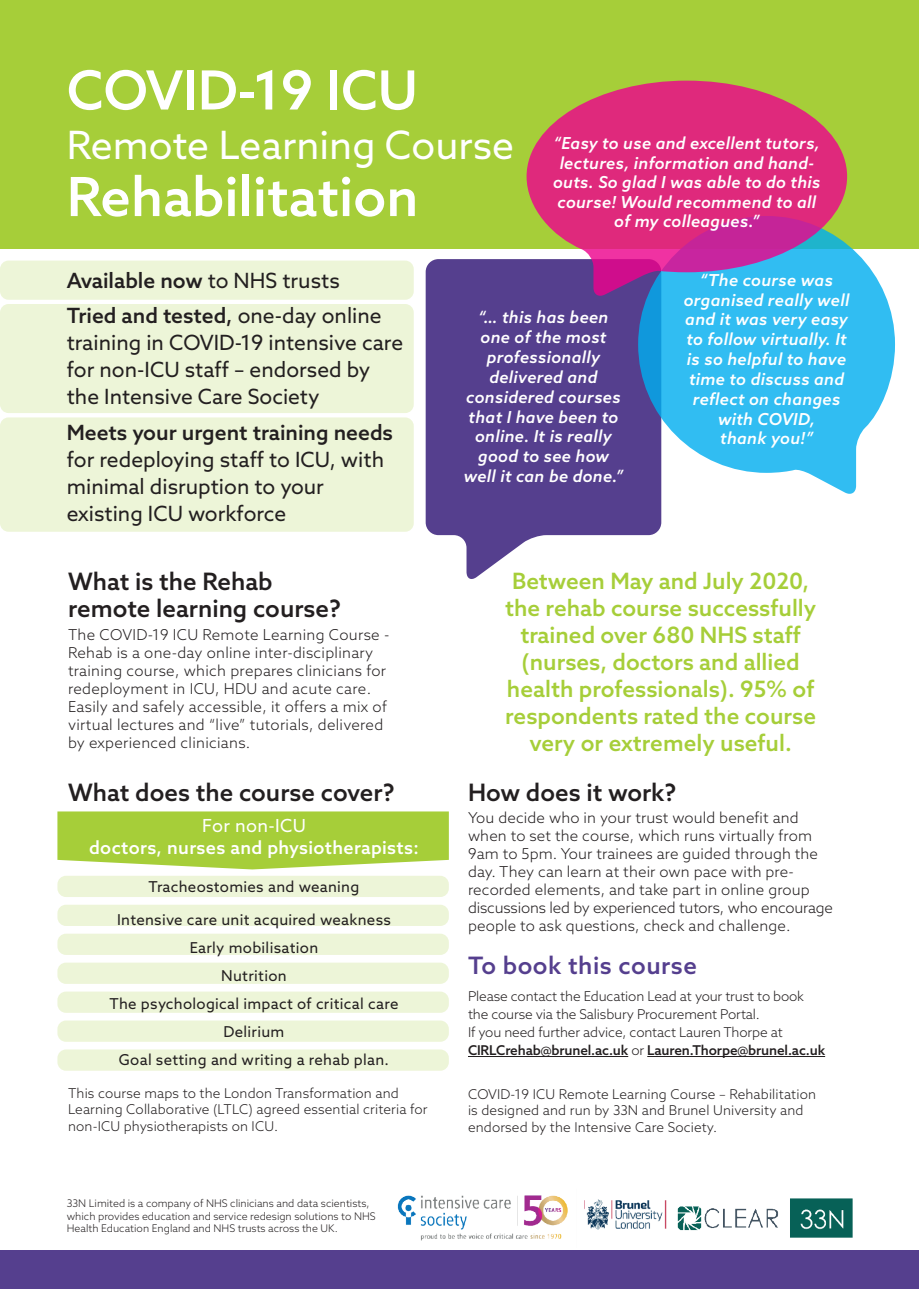
<style>
.page{position:relative;width:919px;height:1289px;background:#fff}
.page>*{position:absolute;margin:0;border:0;box-sizing:border-box;transform-origin:0 0}
.t1{font:500 54px "Azo Sans";color:#fff}
.t2{font:39px "Azo Sans";color:#fff}
.t3{font:500 24px/27px "Azo Sans";color:#231f20}
.t4{font:500 24px "Azo Sans";letter-spacing:.02em;color:#553f8e}
.t5{font:500 22.5px/27px "Azo Sans";color:#a6ce39;text-align:center}
.t6{font:21px/27px "Azo Sans";color:#231f20}
.t7{font:500 21px/35.5px "Azo Sans";color:#231f20}
.t8{font:500 18px "Azo Sans";letter-spacing:.02em;color:#fff}
.t9{font:18px "Azo Sans";letter-spacing:.02em;color:#fff}
.t10{font:italic 500 16.5px/19.8px "Azo Sans";letter-spacing:.02em;color:#fff;text-align:center}
.t11{font:300 15px/18px "Azo Sans";letter-spacing:.01em;color:#231f20}
.t12{font:15px/28px "Azo Sans";letter-spacing:.02em;color:#231f20;text-align:center}
.t13{font:300 13.5px/16.5px "Azo Sans";letter-spacing:.01em;color:#231f20}
.t14{font:300 13.5px/18px "Azo Sans";letter-spacing:-.01em;color:#231f20}
.t15{font:300 10.5px/12.6px "Azo Sans";color:#231f20}
.s1{font-weight:400}
.s2{font-weight:500}
</style>
<div class="page">
<div style="left:0;top:260px;width:414px;height:40px;background:#edf5d8;border-radius:9px"></div>
<div style="left:0;top:417px;width:414px;height:114px;background:#edf5d8;border-radius:9px"></div>
<div style="left:0;top:304px;width:414px;height:109px;background:#edf5d8;border-radius:9px"></div>
<div style="left:0;top:0;width:918px;height:249px;background:#a6ce39"></div>
<div style="left:0;top:1250px;width:918px;height:38px;background:#553f8e"></div>
<hr style="left:468px;top:1056px;width:160px;height:1px;background:#231f20">
<hr style="left:647px;top:1056px;width:178px;height:1px;background:#231f20">
<svg style="left:425px;top:259px;width:236px;height:320px;background:#6c599d"></svg>
<svg style="left:638px;top:244px;width:256px;height:251px;fill:#31bdf2"></svg>
<svg style="left:526px;top:81px;width:321px;height:216px;background:#bc4f85"></svg>
<img style="left:397px;top:1195px;width:456px;height:46px">
<svg style="left:57px;top:811px;width:392px;height:58px;background:#add249"></svg>
<div style="left:57px;top:875px;width:392px;height:22px;background:#edf5d8;border-radius:9px"></div>
<div style="left:57px;top:904px;width:392px;height:22px;background:#edf5d8;border-radius:9px"></div>
<div style="left:57px;top:933px;width:392px;height:21px;background:#edf5d8;border-radius:9px"></div>
<div style="left:57px;top:1020px;width:392px;height:21px;background:#edf5d8;border-radius:9px"></div>
<div style="left:57px;top:991px;width:392px;height:21px;background:#edf5d8;border-radius:9px"></div>
<div style="left:57px;top:962px;width:392px;height:21px;background:#edf5d8;border-radius:9px"></div>
<div style="left:57px;top:1049px;width:392px;height:21px;background:#edf5d8;border-radius:9px"></div>
<h1 class="t1" style="left:67px;top:55px;width:352px">COVID-19 ICU</h1>
<h2 class="t2" style="left:67px;top:120px;width:449px">Remote Learning Course</h2>
<h1 class="t1" style="left:67px;top:161px;width:353px">Rehabilitation</h1>
<p class="t10" style="left:553px;top:133px;width:269px">“Easy to use and excellent tutors, lectures, information and hand&shy;outs. So glad I was able to do this course! Would recommend to all of my colleagues.”</p>
<h3 class="t7" style="left:67px;top:262px;width:316px">Available now <span class="s1">to NHS trusts<br></span>Tried and tested, <span class="s1">one-day online</span></h3>
<h3 class="t6" style="left:67px;top:329px;width:338px">training in COVID-19 intensive care for non-ICU staff – endorsed by the Intensive Care Society</h3>
<h3 class="t7" style="left:67px;top:414px;width:328px">Meets your urgent training needs</h3>
<h3 class="t6" style="left:67px;top:445px;width:319px">for redeploying staff to ICU, with minimal disruption to your existing ICU workforce</h3>
<h3 class="t3" style="left:68px;top:568px;width:274px">What is the Rehab remote learning course?</h3>
<p class="t11" style="left:68px;top:625px;width:323px">The COVID-19 ICU Remote Learning Course - Rehab is a one-day online inter-disciplinary training course, which prepares clinicians for redeployment in ICU, HDU and acute care.<br>Easily and safely accessible, it offers a mix of virtual lectures and “live” tutorials, delivered by experienced clinicians.</p>
<h3 class="t3" style="left:68px;top:778px;width:328px">What does the course cover?</h3>
<p class="t9" style="left:202px;top:813px;width:105px">For non-ICU</p>
<p class="t8" style="left:89px;top:835px;width:331px">doctors, nurses and physiotherapists:</p>
<p class="t12" style="left:117px;top:870px;width:275px;line-height:32.5px">Tracheostomies and weaning<br>Intensive care unit acquired weakness</p>
<p class="t12" style="left:109px;top:933px;width:290px">Early mobilisation<br>Nutrition<br>The psychological impact of critical care<br>Delirium<br>Goal setting and writing a rehab plan.</p>
<p class="t13" style="left:68px;top:1084px;width:361px">This course maps to the London Transformation and<br>Learning Collaborative (LTLC) agreed essential criteria for non-ICU physiotherapists on ICU.</p>
<p class="t15" style="left:67px;top:1196px;width:310px">33N Limited is a company of NHS clinicians and data scientists, which provides education and service redesign solutions to NHS<br>Health Education England and NHS trusts across the UK.</p>
<p class="t10" style="left:463px;top:307px;width:161px">“… this has been one of the most professionally delivered and considered courses that I have been to online. It is really good to see how well it can be done.”</p>
<p class="t10" style="left:683px;top:270px;width:167px">“The course was organised really well and it was very easy to follow virtually. It is so helpful to have time to discuss and reflect on changes with COVID,<br>thank you!”</p>
<h3 class="t5" style="left:505px;top:567px;width:313px">Between May and July 2020, the rehab course successfully trained over 680 NHS staff (nurses, doctors and allied health professionals). 95% of respondents rated the course very or extremely useful.</h3>
<h3 class="t3" style="left:468px;top:778px;width:210px">How does it work?</h3>
<p class="t11" style="left:468px;top:808px;width:366px">You decide who in your trust would benefit and when to set the course, which runs virtually from 9am to 5pm. Your trainees are guided through the day. They can learn at their own pace with pre&shy;recorded elements, and take part in online group discussions led by experienced tutors, who encourage people to ask questions, check and challenge.</p>
<h3 class="t4" style="left:468px;top:949px;width:230px">To book this course</h3>
<p class="t14" style="left:468px;top:986px;width:358px">Please contact the Education Lead at your trust to book the course via the Salisbury Procurement Portal.<br>If you need further advice, contact Lauren Thorpe at <span class="s2">CIRLCrehab@brunel.ac.uk</span> or <span class="s2">Lauren.Thorpe@brunel.ac.uk</span></p>
<p class="t13" style="left:468px;top:1085px;width:349px">COVID-19 ICU Remote Learning Course – Rehabilitation is designed and run by 33N and Brunel University and endorsed by the Intensive Care Society.</p>
</div>
